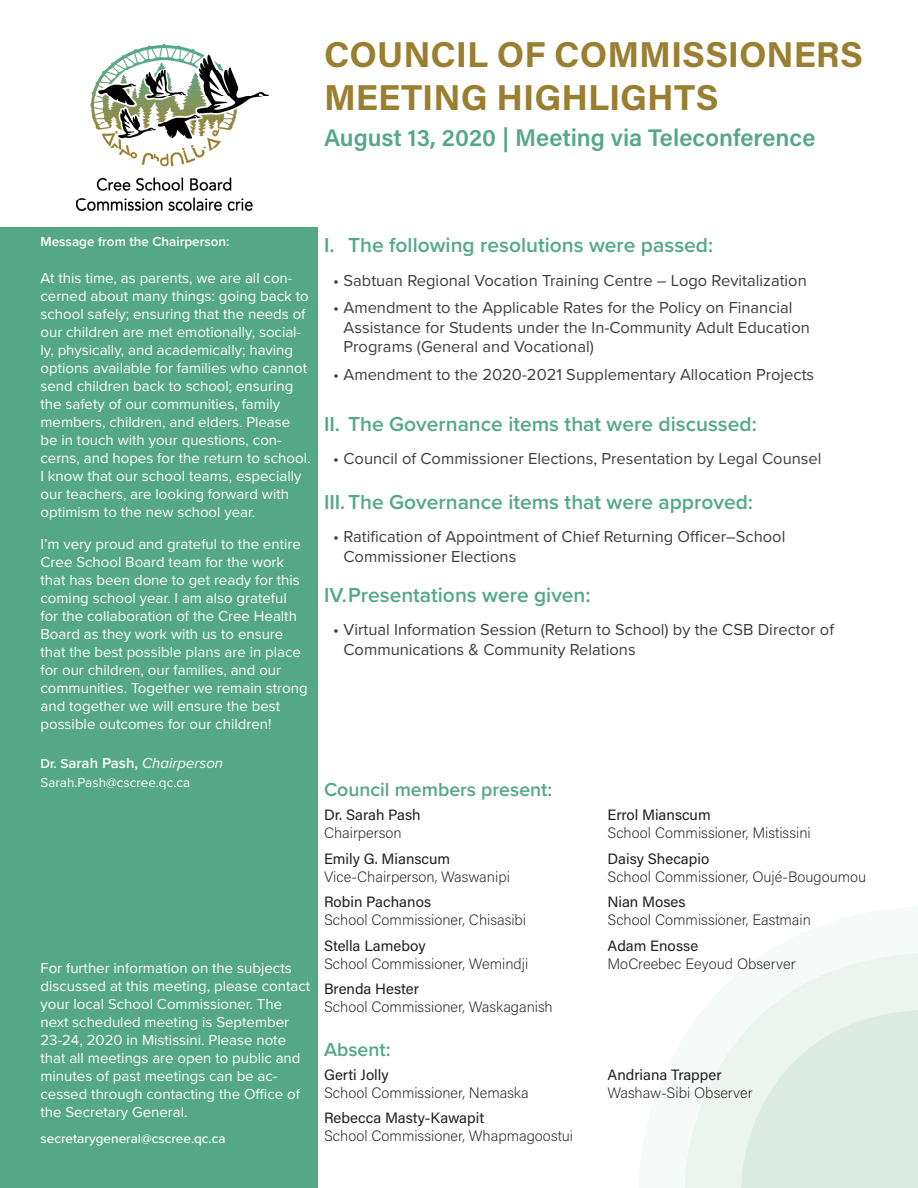
<style>
.page{position:relative;width:918px;height:1188px;background:#fff}
.page>*{position:absolute;margin:0;border:0;box-sizing:border-box;transform-origin:0 0}
.Head_Title{font:700 36px "Acumin Pro";color:#9b7f30}
.Date{font:600 24px "Acumin Pro";color:#54a888}
.Heading_1{font:600 21px "Proxima Nova";color:#54a888}
.Heading_2{font:600 19.5px "Proxima Nova";color:#54a888}
.t1{font:16.5px/19.8px "Proxima Nova";color:#3e3e3f}
.Paragraph_Style_1{font:15px/18px "Proxima Nova";color:#fff}
.Paragraph_Style_1-2{font:200 15px "Acumin Pro";color:#231f20}
.Number_List{font:15px "Acumin Pro";color:#231f20}
.Paragraph_Style_1-3{font:italic 15px "Proxima Nova";color:#fff}
.Paragraph_Style_1-4{font:500 13.5px "Proxima Nova";color:#fff}
.Paragraph_Style_1-5{font:600 13.5px "Proxima Nova";color:#fff}
.Paragraph_Style_1-6{font:13.5px "Proxima Nova";color:#fff}
.s1{font-weight:600;font-style:normal;font-size:13.5px}
.s2{font-weight:600;font-style:normal}
</style>
<div class="page">
<img style="left:77px;top:44px;width:191px;height:166px">
<div style="left:0;top:228px;width:318px;height:960px;background:#54a888"></div>
<svg style="left:685px;top:953px;width:233px;height:235px"></svg>
<svg style="left:741px;top:1010px;width:177px;height:178px;background:#dfede6"></svg>
<p class="Head_Title" style="left:324px;top:29px;width:541px">COUNCIL OF COMMISSIONERS</p>
<p class="Head_Title" style="left:324px;top:72px;width:396px">MEETING HIGHLIGHTS</p>
<p class="Date" style="left:324px;top:121px;width:493px">August 13, 2020 | Meeting via Teleconference</p>
<p class="Paragraph_Style_1-5" style="left:40px;top:232px;width:190px">Message from the Chairperson:</p>
<p class="Paragraph_Style_1" style="left:40px;top:269px;width:272px">At this time, as parents, we are all con&shy;cerned about many things: going back to school safely; ensuring that the needs of our children are met emotionally, social&shy;ly, physically, and academically; having options available for families who cannot send children back to school; ensuring the safety of our communities, family members, children, and elders. Please be in touch with your questions, con&shy;cerns, and hopes for the return to school.<br>I know that our school teams, especially our teachers, are looking forward with optimism to the new school year.</p>
<p class="Paragraph_Style_1" style="left:40px;top:534px;width:269px">I’m very proud and grateful to the entire Cree School Board team for the work that has been done to get ready for this coming school year. I am also grateful for the collaboration of the Cree Health Board as they work with us to ensure that the best possible plans are in place for our children, our families, and our communities. Together we remain strong and together we will ensure the best possible outcomes for our children!</p>
<p class="Paragraph_Style_1-3" style="left:40px;top:752px;width:184px"><span class="s1">Dr. S</span><span class="s2">arah Pash,</span> Chairperson</p>
<p class="Paragraph_Style_1-6" style="left:40px;top:772px;width:151px">Sarah.Pash@cscree.qc.ca</p>
<p class="Paragraph_Style_1" style="left:40px;top:958px;width:271px">For further information on the subjects discussed at this meeting, please contact your local School Commissioner. The next scheduled meeting is September 23-24, 2020 in Mistissini. Please note that all meetings are open to public and minutes of past meetings can be ac&shy;cessed through contacting the Office of the Secretary General.</p>
<p class="Paragraph_Style_1-4" style="left:40px;top:1128px;width:187px">secretarygeneral@cscree.qc.ca</p>
<p class="Heading_1" style="left:324px;top:230px;width:391px">I. The following resolutions were passed:</p>
<p class="t1" style="left:333px;top:269px;width:475px">• Sabtuan Regional Vocation Training Centre – Logo Revitalization</p>
<p class="t1" style="left:344px;top:297px;width:468px;text-indent:-10px">• Amendment to the Applicable Rates for the Policy on Financial<br>Assistance for Students under the In-Community Adult Education<br>Programs (General and Vocational)</p>
<p class="t1" style="left:333px;top:364px;width:483px">• Amendment to the 2020-2021 Supplementary Allocation Projects</p>
<p class="Heading_1" style="left:324px;top:408px;width:434px">II. The Governance items that were discussed:</p>
<p class="t1" style="left:333px;top:448px;width:490px">• Council of Commissioner Elections, Presentation by Legal Counsel</p>
<p class="Heading_1" style="left:324px;top:486px;width:431px">III.The Governance items that were approved:</p>
<p class="t1" style="left:344px;top:526px;width:443px;text-indent:-10px">• Ratification of Appointment of Chief Returning Officer–School<br>Commissioner Elections</p>
<p class="Heading_1" style="left:324px;top:579px;width:268px">IV.Presentations were given:</p>
<p class="t1" style="left:344px;top:619px;width:492px;text-indent:-10px">• Virtual Information Session (Return to School) by the CSB Director of<br>Communications &amp; Community Relations</p>
<p class="Heading_2" style="left:324px;top:775px;width:230px">Council members present:</p>
<p class="Number_List" style="left:324px;top:805px;width:98px">Dr. Sarah Pash</p>
<p class="Paragraph_Style_1-2" style="left:324px;top:823px;width:79px">Chairperson</p>
<p class="Number_List" style="left:324px;top:848px;width:128px">Emily G. Mianscum</p>
<p class="Paragraph_Style_1-2" style="left:324px;top:866px;width:187px">Vice-Chairperson, Waswanipi</p>
<p class="Number_List" style="left:324px;top:892px;width:109px">Robin Pachanos</p>
<p class="Paragraph_Style_1-2" style="left:324px;top:910px;width:204px">School Commissioner, Chisasibi</p>
<p class="Number_List" style="left:324px;top:935px;width:103px">Stella Lameboy</p>
<p class="Paragraph_Style_1-2" style="left:324px;top:953px;width:206px">School Commissioner, Wemindji</p>
<p class="Number_List" style="left:324px;top:979px;width:96px">Brenda Hester</p>
<p class="Paragraph_Style_1-2" style="left:324px;top:997px;width:230px">School Commissioner, Waskaganish</p>
<p class="Heading_2" style="left:324px;top:1035px;width:68px">Absent:</p>
<p class="Number_List" style="left:324px;top:1064px;width:66px">Gerti Jolly</p>
<p class="Paragraph_Style_1-2" style="left:324px;top:1082px;width:206px">School Commissioner, Nemaska</p>
<p class="Number_List" style="left:324px;top:1108px;width:162px">Rebecca Masty-Kawapit</p>
<p class="Paragraph_Style_1-2" style="left:324px;top:1126px;width:251px">School Commissioner, Whapmagoostui</p>
<p class="Number_List" style="left:608px;top:805px;width:105px">Errol Mianscum</p>
<p class="Paragraph_Style_1-2" style="left:608px;top:823px;width:205px">School Commissioner, Mistissini</p>
<p class="Number_List" style="left:608px;top:848px;width:103px">Daisy Shecapio</p>
<p class="Paragraph_Style_1-2" style="left:608px;top:866px;width:260px">School Commissioner, Oujé-Bougoumou</p>
<p class="Number_List" style="left:608px;top:892px;width:80px">Nian Moses</p>
<p class="Paragraph_Style_1-2" style="left:608px;top:910px;width:205px">School Commissioner, Eastmain</p>
<p class="Number_List" style="left:608px;top:935px;width:92px">Adam Enosse</p>
<p class="Paragraph_Style_1-2" style="left:608px;top:953px;width:190px">MoCreebec Eeyoud Observer</p>
<p class="Number_List" style="left:608px;top:1064px;width:116px">Andriana Trapper</p>
<p class="Paragraph_Style_1-2" style="left:608px;top:1082px;width:147px">Washaw-Sibi Observer</p>
</div>
